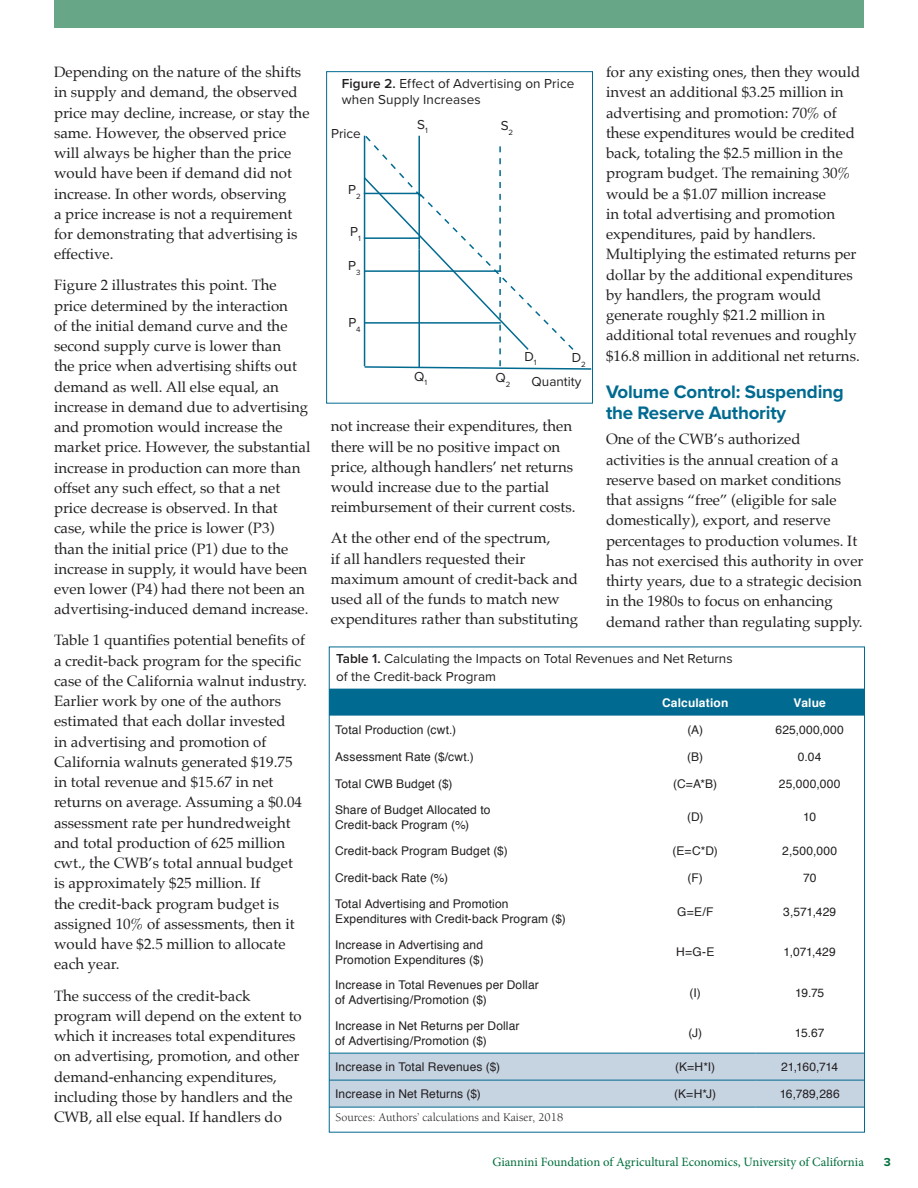
<style>
.page{position:relative;width:918px;height:1188px;background:#fff}
.page>*{position:absolute;margin:0;border:0;box-sizing:border-box;transform-origin:0 0}
.t1{font:700 18.75px/20.2px "Proxima Nova";letter-spacing:-.01em;color:#006a90}
.t2{font:15px/20.2px "Palatino";color:#231f20}
.t3{font:13.5px/16.2px "Proxima Nova";color:#231f20}
.t4{font:12.75px "Minion Pro";color:#006f3c}
.t5{font:12px/15px "Helvetica";letter-spacing:.01em;color:#231f20}
.t6{font:12px "Berkeley Std";color:#231f20}
.t7{font:700 12px "Helvetica";letter-spacing:.015em;color:#fff}
.t8{font:12px "Helvetica";letter-spacing:.03em;color:#231f20}
.t9{font:700 12px "Proxima Nova";color:#006f3c}
.s1{font-weight:600}
</style>
<div class="page">
<div style="left:54px;top:0;width:810px;height:28px;background:#67a788"></div>
<svg style="left:363px;top:135px;width:228px;height:235px"></svg>
<hr style="left:365px;top:270px;width:136px;height:2px;background:#006a90">
<hr style="left:364px;top:322px;width:137px;height:2px;background:#006a90">
<div style="left:326px;top:71px;width:267px;height:333px;border:1px solid #006a90"></div>
<div style="left:331px;top:689px;width:532px;height:27px;background:#006a90"></div>
<div style="left:331px;top:1054px;width:532px;height:53px;background:#c6d3e1"></div>
<hr style="left:329px;top:1053px;width:306px;height:1px;background:#006a90">
<hr style="left:635px;top:1053px;width:121px;height:1px;background:#006a90">
<hr style="left:756px;top:1053px;width:108px;height:1px;background:#006a90">
<hr style="left:329px;top:1080px;width:306px;height:1px;background:#006a90">
<hr style="left:635px;top:1080px;width:121px;height:1px;background:#006a90">
<hr style="left:756px;top:1080px;width:108px;height:1px;background:#006a90">
<hr style="left:329px;top:1107px;width:306px;height:1px;background:#006a90">
<hr style="left:635px;top:1107px;width:121px;height:1px;background:#006a90">
<hr style="left:756px;top:1107px;width:108px;height:1px;background:#006a90">
<p class="t2" style="left:54px;top:62px;width:257px">Depending on the nature of the shifts in supply and demand, the observed price may decline, increase, or stay the same. However, the observed price will always be higher than the price would have been if demand did not increase. In other words, observing<br>a price increase is not a requirement for demonstrating that advertising is effective.</p>
<p class="t2" style="left:54px;top:275px;width:258px">Figure 2 illustrates this point. The price determined by the interaction<br>of the initial demand curve and the second supply curve is lower than<br>the price when advertising shifts out demand as well. All else equal, an increase in demand due to advertising and promotion would increase the market price. However, the substantial increase in production can more than offset any such effect, so that a net price decrease is observed. In that case, while the price is lower (P3)<br>than the initial price (P1) due to the increase in supply, it would have been even lower (P4) had there not been an advertising-induced demand increase.</p>
<p class="t2" style="left:54px;top:630px;width:254px">Table 1 quantifies potential benefits of a credit-back program for the specific case of the California walnut industry.<br>Earlier work by one of the authors estimated that each dollar invested<br>in advertising and promotion of California walnuts generated $19.75 in total revenue and $15.67 in net returns on average. Assuming a $0.04 assessment rate per hundredweight and total production of 625 million cwt., the CWB’s total annual budget is approximately $25 million. If<br>the credit-back program budget is assigned 10% of assessments, then it would have $2.5 million to allocate each year.</p>
<p class="t2" style="left:54px;top:985px;width:249px">The success of the credit-back program will depend on the extent to which it increases total expenditures on advertising, promotion, and other demand-enhancing expenditures, including those by handlers and the CWB, all else equal. If handlers do</p>
<p class="t3" style="left:342px;top:75px;width:234px"><span class="s1">Figure 2.</span> Effect of Advertising on Price when Supply Increases</p>
<p class="t3" style="left:501px;top:117px;width:14px">S<sub>2</sub></p>
<p class="t3" style="left:417px;top:115px;width:12px">S<sub>1</sub></p>
<p class="t3" style="left:331px;top:124px;width:31px">Price</p>
<p class="t3" style="left:348px;top:181px;width:14px">P<sub>2</sub></p>
<p class="t3" style="left:350px;top:223px;width:12px">P<sub>1</sub></p>
<p class="t3" style="left:348px;top:257px;width:14px">P<sub>3</sub></p>
<p class="t3" style="left:348px;top:314px;width:14px">P<sub>4</sub></p>
<p class="t3" style="left:524px;top:347px;width:14px">D<sub>1</sub></p>
<p class="t3" style="left:572px;top:349px;width:16px">D<sub>2</sub></p>
<p class="t3" style="left:414px;top:367px;width:14px">Q<sub>1</sub></p>
<p class="t3" style="left:532px;top:373px;width:51px">Quantity</p>
<p class="t3" style="left:496px;top:369px;width:16px">Q<sub>2</sub></p>
<p class="t2" style="left:331px;top:416px;width:246px">not increase their expenditures, then there will be no positive impact on price, although handlers’ net returns would increase due to the partial reimbursement of their current costs.</p>
<p class="t2" style="left:331px;top:528px;width:249px">At the other end of the spectrum,<br>if all handlers requested their maximum amount of credit-back and used all of the funds to match new expenditures rather than substituting</p>
<p class="t2" style="left:606px;top:62px;width:256px">for any existing ones, then they would invest an additional $3.25 million in advertising and promotion: 70% of these expenditures would be credited back, totaling the $2.5 million in the program budget. The remaining 30% would be a $1.07 million increase<br>in total advertising and promotion expenditures, paid by handlers.<br>Multiplying the estimated returns per dollar by the additional expenditures by handlers, the program would generate roughly $21.2 million in additional total revenues and roughly $16.8 million in additional net returns.</p>
<p class="t1" style="left:606px;top:382px;width:239px">Volume Control: Suspending the Reserve Authority</p>
<p class="t2" style="left:606px;top:429px;width:259px">One of the CWB’s authorized<br>activities is the annual creation of a reserve based on market conditions that assigns “free” (eligible for sale domestically), export, and reserve percentages to production volumes. It has not exercised this authority in over thirty years, due to a strategic decision in the 1980s to focus on enhancing demand rather than regulating supply.</p>
<p class="t3" style="left:336px;top:649px;width:398px;line-height:18px"><span class="s1">Table 1.</span> Calculating the Impacts on Total Revenues and Net Returns of the Credit-back Program</p>
<p class="t7" style="left:662px;top:693px;width:68px">Calculation</p>
<p class="t7" style="left:794px;top:693px;width:34px">Value</p>
<p class="t5" style="left:335px;top:722px;width:123px">Total Production (cwt.)</p>
<p class="t5" style="left:687px;top:722px;width:17px">(A)</p>
<p class="t8" style="left:776px;top:720px;width:70px">625,000,000</p>
<p class="t5" style="left:335px;top:749px;width:140px">Assessment Rate ($/cwt.)</p>
<p class="t5" style="left:687px;top:749px;width:17px">(B)</p>
<p class="t5" style="left:798px;top:749px;width:25px">0.04</p>
<p class="t5" style="left:335px;top:776px;width:119px">Total CWB Budget ($)</p>
<p class="t5" style="left:673px;top:776px;width:45px">(C=A*B)</p>
<p class="t5" style="left:779px;top:776px;width:63px">25,000,000</p>
<p class="t5" style="left:335px;top:803px;width:157px">Share of Budget Allocated to<br>Credit-back Program (%)</p>
<p class="t5" style="left:687px;top:810px;width:18px">(D)</p>
<p class="t5" style="left:803px;top:810px;width:14px">10</p>
<p class="t5" style="left:335px;top:844px;width:174px">Credit-back Program Budget ($)</p>
<p class="t5" style="left:673px;top:844px;width:47px">(E=C*D)</p>
<p class="t5" style="left:782px;top:844px;width:56px">2,500,000</p>
<p class="t5" style="left:335px;top:871px;width:114px">Credit-back Rate (%)</p>
<p class="t5" style="left:687px;top:871px;width:17px">(F)</p>
<p class="t5" style="left:803px;top:871px;width:15px">70</p>
<p class="t5" style="left:335px;top:897px;width:232px">Total Advertising and Promotion<br>Expenditures with Credit-back Program ($)</p>
<p class="t5" style="left:677px;top:905px;width:38px">G=E/F</p>
<p class="t5" style="left:783px;top:905px;width:55px">3,571,429</p>
<p class="t5" style="left:335px;top:938px;width:150px">Increase in Advertising and<br>Promotion Expenditures ($)</p>
<p class="t5" style="left:676px;top:945px;width:40px">H=G-E</p>
<p class="t5" style="left:784px;top:945px;width:54px">1,071,429</p>
<p class="t5" style="left:335px;top:978px;width:205px">Increase in Total Revenues per Dollar of Advertising/Promotion ($)</p>
<p class="t5" style="left:690px;top:986px;width:13px">(I)</p>
<p class="t5" style="left:795px;top:986px;width:31px">19.75</p>
<p class="t5" style="left:335px;top:1019px;width:186px">Increase in Net Returns per Dollar of Advertising/Promotion ($)</p>
<p class="t5" style="left:688px;top:1026px;width:15px">(J)</p>
<p class="t5" style="left:795px;top:1026px;width:31px">15.67</p>
<p class="t5" style="left:335px;top:1060px;width:167px">Increase in Total Revenues ($)</p>
<p class="t5" style="left:675px;top:1060px;width:42px">(K=H*I)</p>
<p class="t5" style="left:781px;top:1060px;width:59px">21,160,714</p>
<p class="t5" style="left:335px;top:1087px;width:147px">Increase in Net Returns ($)</p>
<p class="t5" style="left:674px;top:1087px;width:43px">(K=H*J)</p>
<p class="t5" style="left:780px;top:1087px;width:62px">16,789,286</p>
<p class="t6" style="left:336px;top:1111px;width:229px">Sources: Authors’ calculations and Kaiser, 2018</p>
<p class="t4" style="left:492px;top:1153px;width:373px">Giannini Foundation of Agricultural Economics, University of California</p>
<p class="t9" style="left:884px;top:1153px;width:9px">3</p>
</div>
